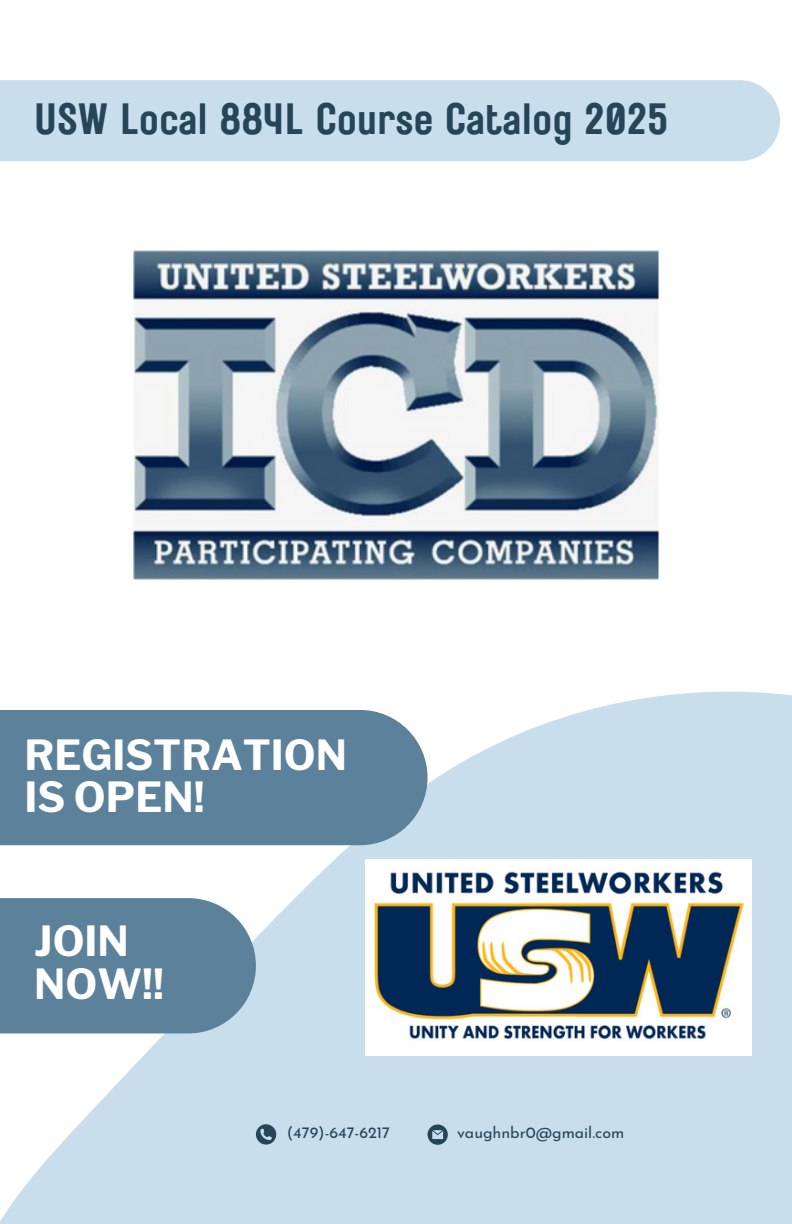
<style>
.page{position:relative;width:792px;height:1224px;background:#fff}
.page>*{position:absolute;margin:0;border:0;box-sizing:border-box;transform-origin:0 0}
.t1{font:43.8px "Rustic Printed";color:#264559}
.t2{font:700 41.2px/43px "Libre Franklin";color:#fff}
.t3{font:16px "Josefin Sans";color:#264559}
</style>
<div class="page">
<svg style="left:0;top:691px;width:792px;height:533px;fill:#c8deed"></svg>
<div style="left:0;top:80px;width:780px;height:81px;background:#c8deed"></div>
<div style="left:0;top:898px;width:256px;height:135px;background:#5c829b"></div>
<img style="left:366px;top:859px;width:385px;height:197px">
<img style="left:133px;top:250px;width:527px;height:330px">
<svg style="left:256px;top:1124px;width:20px;height:21px"></svg>
<svg style="left:428px;top:1124px;width:20px;height:21px"></svg>
<div style="left:0;top:710px;width:427px;height:135px;background:#5c829b"></div>
<h2 class="t1" style="left:34px;top:89px;width:636px">USW Local 884L Course Catalog 2025</h2>
<h1 class="t2" style="left:25px;top:733px;width:324px">REGISTRATION<br>IS OPEN!</h1>
<p class="t2" style="left:34px;top:920px;width:131px">JOIN<br>NOW!!</p>
<p class="t3" style="left:287px;top:1126px;width:105px">(479)-647-6217</p>
<h1 class="t3" style="left:457px;top:1126px;width:169px">vaughnbr0@gmail.com</h1>
</div>
